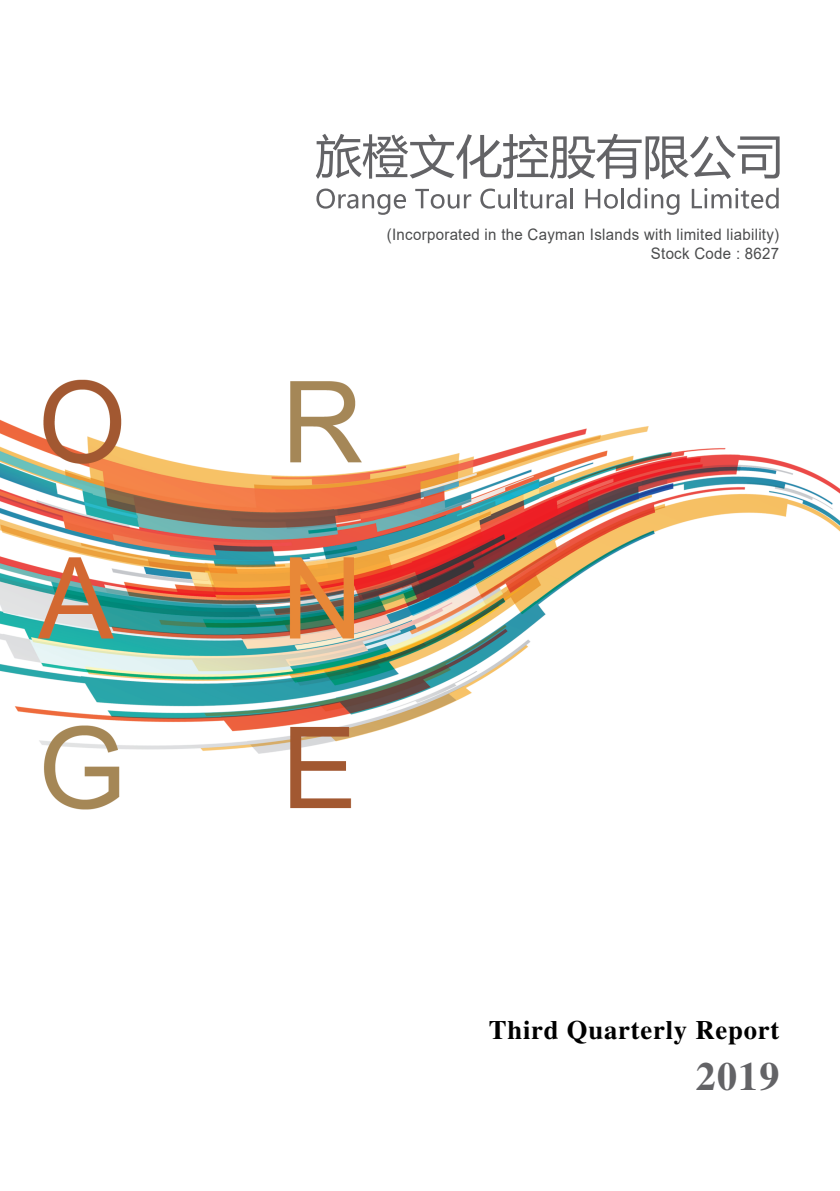
<style>
.page{position:relative;width:840px;height:1191px;background:#fff}
.page>*{position:absolute;margin:0;border:0;box-sizing:border-box;transform-origin:0 0}
.t1{font:700 40px "Times LT Std";color:#636366}
.t2{font:700 26.6px "Times LT Std";letter-spacing:.03em;color:#000}
.t3{font:15.8px/19.2px "Arial";letter-spacing:.02em;color:#4b4c4d;text-align:right;scale:.95 1}
</style>
<div class="page">
<img style="left:0;top:133px;width:839px;height:677px">
<svg style="left:315px;top:134px;width:464px;height:45px"></svg>
<svg style="left:316px;top:188px;width:90px;height:27px"></svg>
<svg style="left:415px;top:189px;width:56px;height:20px"></svg>
<svg style="left:480px;top:188px;width:29px;height:21px"></svg>
<hr style="left:514px;top:188px;width:2px;height:20px;background:#636366">
<svg style="left:519px;top:190px;width:47px;height:19px"></svg>
<hr style="left:570px;top:188px;width:2px;height:20px;background:#636366">
<svg style="left:585px;top:189px;width:32px;height:20px"></svg>
<hr style="left:621px;top:188px;width:2px;height:20px;background:#636366">
<svg style="left:627px;top:188px;width:52px;height:27px"></svg>
<svg style="left:691px;top:188px;width:87px;height:21px"></svg>
<p class="t3" style="left:386px;top:225px;width:414px">(Incorporated in the Cayman Islands with limited liability)<br>Stock Code : 8627</p>
<h2 class="t2" style="left:488px;top:1014px;width:292px">Third Quarterly Report</h2>
<h1 class="t1" style="left:695px;top:1052px;width:85px">2019</h1>
</div>
